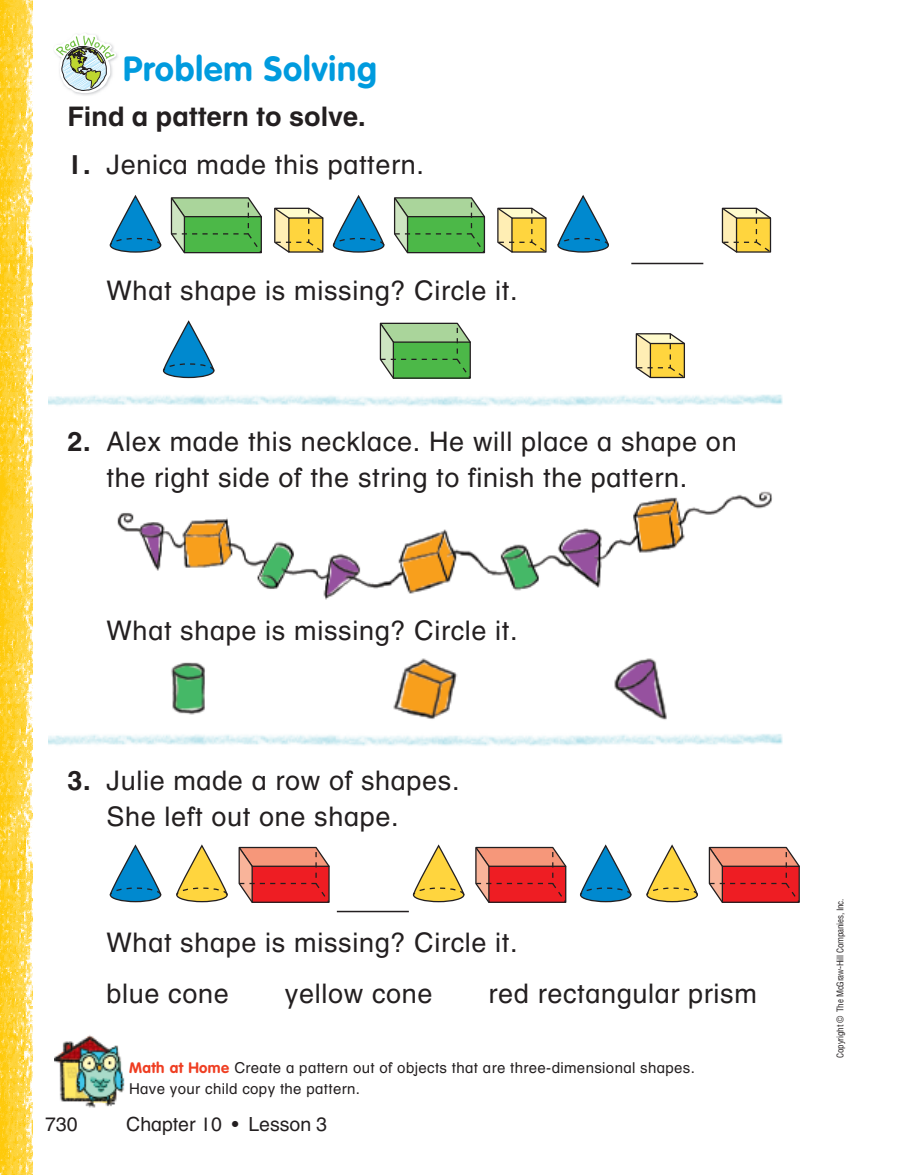
<style>
.page{position:relative;width:918px;height:1175px;background:#fff}
.page>*{position:absolute;margin:0;border:0;box-sizing:border-box;transform-origin:0 0}
.t1{font:700 34.5px "VAG Rounded Std";letter-spacing:.025em;color:#009bde}
.t2{font:27px/36px "Macm Helv OTF";letter-spacing:.025em;color:#231f20}
.t3{font:700 27px "Macm Helv OTF";color:#231f20}
.t4{font:19.5px "Macm Helv OTF";color:#231f20}
.t5{font:15px/21px "Macm Helv OTF";letter-spacing:.025em;color:#231f20}
.t6{font:condensed 9px "Helvetica LT Std";letter-spacing:-.02em;color:#231f20}
.s1{font-weight:700}
.s2{font-family:"VAG Rounded Std";font-weight:700;color:#ef3e22}
</style>
<div class="page">
<img style="left:0;top:0;width:32px;height:1174px">
<img style="left:55px;top:1035px;width:70px;height:72px">
<svg style="left:109px;top:196px;width:53px;height:57px"></svg>
<svg style="left:170px;top:197px;width:92px;height:57px;background:#75b66e"></svg>
<svg style="left:274px;top:207px;width:50px;height:46px;background:#dac370"></svg>
<svg style="left:332px;top:196px;width:53px;height:57px"></svg>
<svg style="left:394px;top:197px;width:92px;height:57px;background:#75b66e"></svg>
<svg style="left:497px;top:207px;width:50px;height:46px;background:#dac370"></svg>
<svg style="left:557px;top:196px;width:52px;height:57px"></svg>
<svg style="left:721px;top:207px;width:51px;height:46px;background:#dbc473"></svg>
<svg style="left:162px;top:321px;width:53px;height:58px"></svg>
<svg style="left:379px;top:322px;width:92px;height:57px;background:#74b56d"></svg>
<svg style="left:635px;top:333px;width:50px;height:46px;background:#dac370"></svg>
<img style="left:117px;top:491px;width:655px;height:109px">
<img style="left:117px;top:491px;width:570px;height:2px">
<img style="left:614px;top:658px;width:53px;height:62px">
<img style="left:393px;top:658px;width:65px;height:61px">
<img style="left:171px;top:662px;width:34px;height:53px">
<svg style="left:109px;top:845px;width:53px;height:58px"></svg>
<svg style="left:176px;top:845px;width:52px;height:58px"></svg>
<svg style="left:238px;top:846px;width:92px;height:57px;background:#da5751"></svg>
<svg style="left:412px;top:845px;width:53px;height:58px"></svg>
<svg style="left:475px;top:846px;width:92px;height:57px;background:#da5750"></svg>
<svg style="left:580px;top:845px;width:52px;height:58px"></svg>
<svg style="left:646px;top:845px;width:52px;height:58px"></svg>
<svg style="left:708px;top:846px;width:92px;height:57px;background:#da5751"></svg>
<hr style="left:337px;top:910px;width:72px;height:2px;background:#231f20">
<svg style="left:54px;top:33px;width:65px;height:60px"></svg>
<img style="left:48px;top:394px;width:735px;height:12px">
<img style="left:48px;top:734px;width:735px;height:12px">
<hr style="left:631px;top:263px;width:72px;height:1px;background:#231f20">
<p class="t1" style="left:123px;top:54px;width:255px">Problem Solving</p>
<p class="t3" style="left:68px;top:105px;width:300px">Find a pattern to solve.</p>
<p class="t2" style="left:68px;top:148px;width:358px"><span class="s1">1.</span> Jenica made this pattern.</p>
<p class="t2" style="left:107px;top:274px;width:413px">What shape is missing? Circle it.</p>
<p class="t2" style="left:106px;top:426px;width:632px;text-indent:-39px"><span class="s1">2.</span> Alex made this necklace. He will place a shape on th ri ht i</p>
<p class="t2" style="left:130px;top:462px;width:525px">e g s de of the strin t fini h the pa e</p>
<p class="t2" style="left:622px;top:462px;width:66px">tt rn.</p>
<p class="t2" style="left:412px;top:462px;width:48px">g o</p>
<p class="t2" style="left:505px;top:462px;width:15px">s</p>
<p class="t2" style="left:107px;top:615px;width:413px">What shape is missing? Circle it.</p>
<p class="t2" style="left:106px;top:765px;width:355px;text-indent:-39px"><span class="s1">3.</span> Julie made a row of shapes.<br>She left out one shape.</p>
<p class="t2" style="left:107px;top:919px;width:413px;line-height:51px">What shape is missing? Circle it. blue cone</p>
<p class="t2" style="left:285px;top:978px;width:149px">yellow cone</p>
<p class="t2" style="left:489px;top:978px;width:270px">red rectangular prism</p>
<p class="t5" style="left:129px;top:1058px;width:568px"><span class="s2">Math at Home</span> Create a pattern out of objects that are three-dimensional shapes.<br>Have your child copy the pattern.</p>
<p class="t4" style="left:45px;top:1116px;width:34px">730</p>
<p class="t4" style="left:126px;top:1116px;width:202px">Chapter 10 • Lesson 3</p>
<p class="t6" style="left:836px;top:1058px;width:161px;rotate:-90deg">Copyright © The McGraw-Hill Companies, Inc.</p>
</div>
